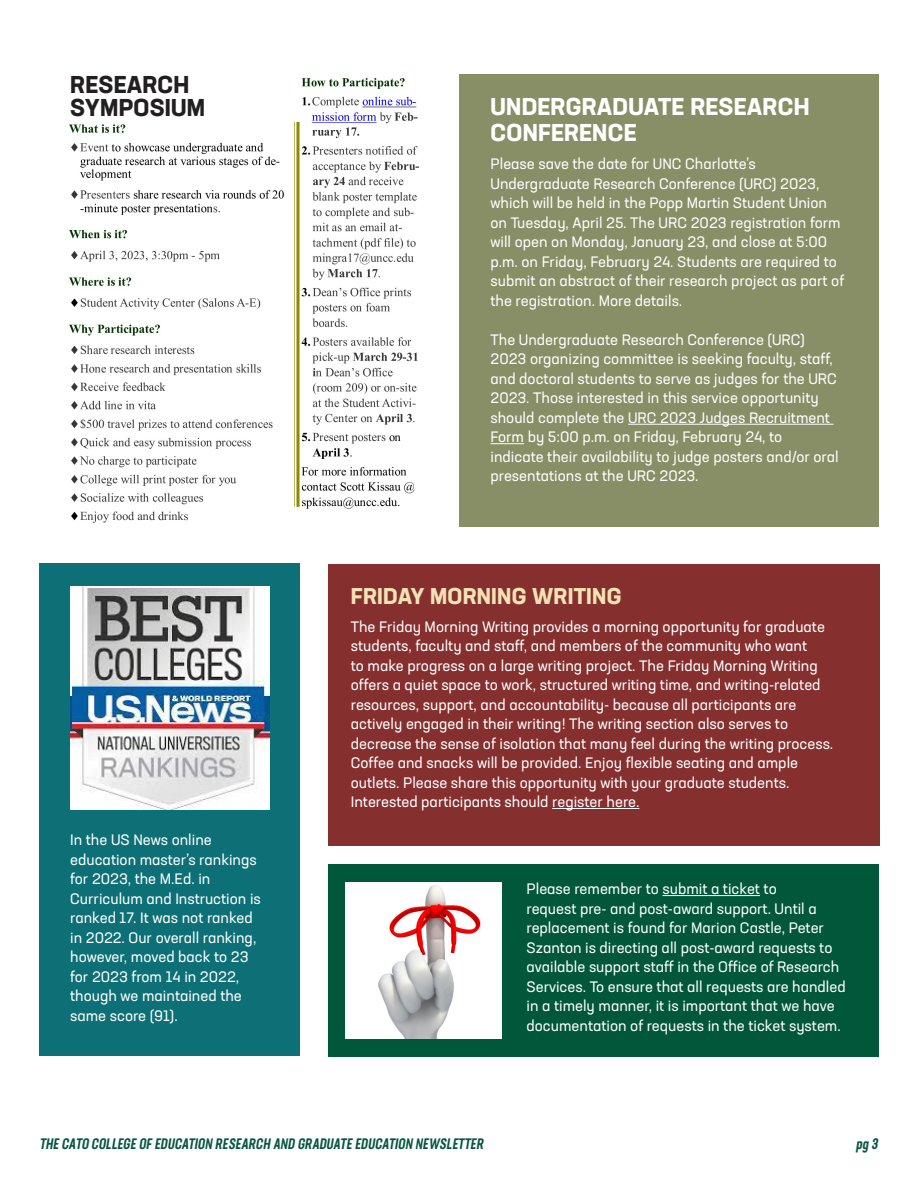
<style>
.page{position:relative;width:918px;height:1188px;background:#fff}
.page>*{position:absolute;margin:0;border:0;box-sizing:border-box;transform-origin:0 0}
.t1{font:700 24px/25.8px "Neusa Next Std";letter-spacing:.01em;color:#fff}
.t2{font:700 24px/22.8px "Neusa Next Std";letter-spacing:.01em;color:#231f20}
.t3{font:700 22.5px "Neusa Next Std";letter-spacing:.01em;color:#f2e2b4}
.body{font:15px/19.5px "Neusa Next Std";color:#fff}
.t4{font:italic 500 15px "Neusa Next Std Compact";color:#085542}
</style>
<div class="page">
<div style="left:328px;top:564px;width:552px;height:282px;background:#852f2e"></div>
<hr style="left:552px;top:808px;width:87px;height:1px;background:#fff">
<div style="left:328px;top:864px;width:551px;height:192px;background:#005739"></div>
<hr style="left:663px;top:895px;width:97px;height:1px;background:#fff">
<div style="left:459px;top:75px;width:420px;height:452px;background:#888e66"></div>
<div style="left:39px;top:564px;width:261px;height:492px;background:#0d7076"></div>
<hr style="left:628px;top:424px;width:206px;height:1px;background:#fff">
<hr style="left:491px;top:443px;width:33px;height:1px;background:#fff">
<img style="left:69px;top:77px;width:350px;height:446px">
<div style="left:64px;top:75px;width:237px;height:47px;background:#fff"></div>
<img style="left:70px;top:586px;width:200px;height:224px">
<img style="left:346px;top:883px;width:155px;height:156px">
<p class="t2" style="left:70px;top:73px;width:136px">RESEARCH<br>SYMPOSIUM</p>
<p class="body" style="left:70px;top:830px;width:192px">In the US News online education master’s rankings for 2023, the M.Ed. in<br>Curriculum and Instruction is ranked 17. It was not ranked in 2022. Our overall ranking, however, moved back to 23 for 2023 from 14 in 2022, though we maintained the same score (91).</p>
<p class="t1" style="left:491px;top:93px;width:320px">UNDERGRADUATE RESEARCH<br>CONFERENCE</p>
<p class="body" style="left:491px;top:154px;width:355px">Please save the date for UNC Charlotte’s Undergraduate Research Conference (URC) 2023, which will be held in the Popp Martin Student Union on Tuesday, April 25. The URC 2023 registration form will open on Monday, January 23, and close at 5:00 p.m. on Friday, February 24. Students are required to submit an abstract of their research project as part of the registration. More details.</p>
<p class="body" style="left:491px;top:329px;width:350px">The Undergraduate Research Conference (URC)<br>2023 organizing committee is seeking faculty, staff, and doctoral students to serve as judges for the URC 2023. Those interested in this service opportunity should complete the URC 2023 Judges Recruitment Form by 5:00 p.m. on Friday, February 24, to indicate their availability to judge posters and/or oral presentations at the URC 2023.</p>
<p class="t3" style="left:351px;top:581px;width:272px">FRIDAY MORNING WRITING</p>
<p class="body" style="left:351px;top:616px;width:484px">The Friday Morning Writing provides a morning opportunity for graduate students, faculty and staff, and members of the community who want<br>to make progress on a large writing project. The Friday Morning Writing offers a quiet space to work, structured writing time, and writing-related resources, support, and accountability- because all participants are actively engaged in their writing! The writing section also serves to decrease the sense of isolation that many feel during the writing process.<br>Coffee and snacks will be provided. Enjoy flexible seating and ample outlets. Please share this opportunity with your graduate students.<br>Interested participants should register here.</p>
<p class="body" style="left:526px;top:879px;width:321px">Please remember to submit a ticket to<br>request pre- and post-award support. Until a replacement is found for Marion Castle, Peter Szanton is directing all post-award requests to available support staff in the Office of Research Services. To ensure that all requests are handled in a timely manner, it is important that we have documentation of requests in the ticket system.</p>
<p class="t4" style="left:39px;top:1134px;width:448px">THE CATO COLLEGE OF EDUCATION RESEARCH AND GRADUATE EDUCATION NEWSLETTER</p>
<p class="t4" style="left:856px;top:1134px;width:26px">pg 3</p>
</div>
